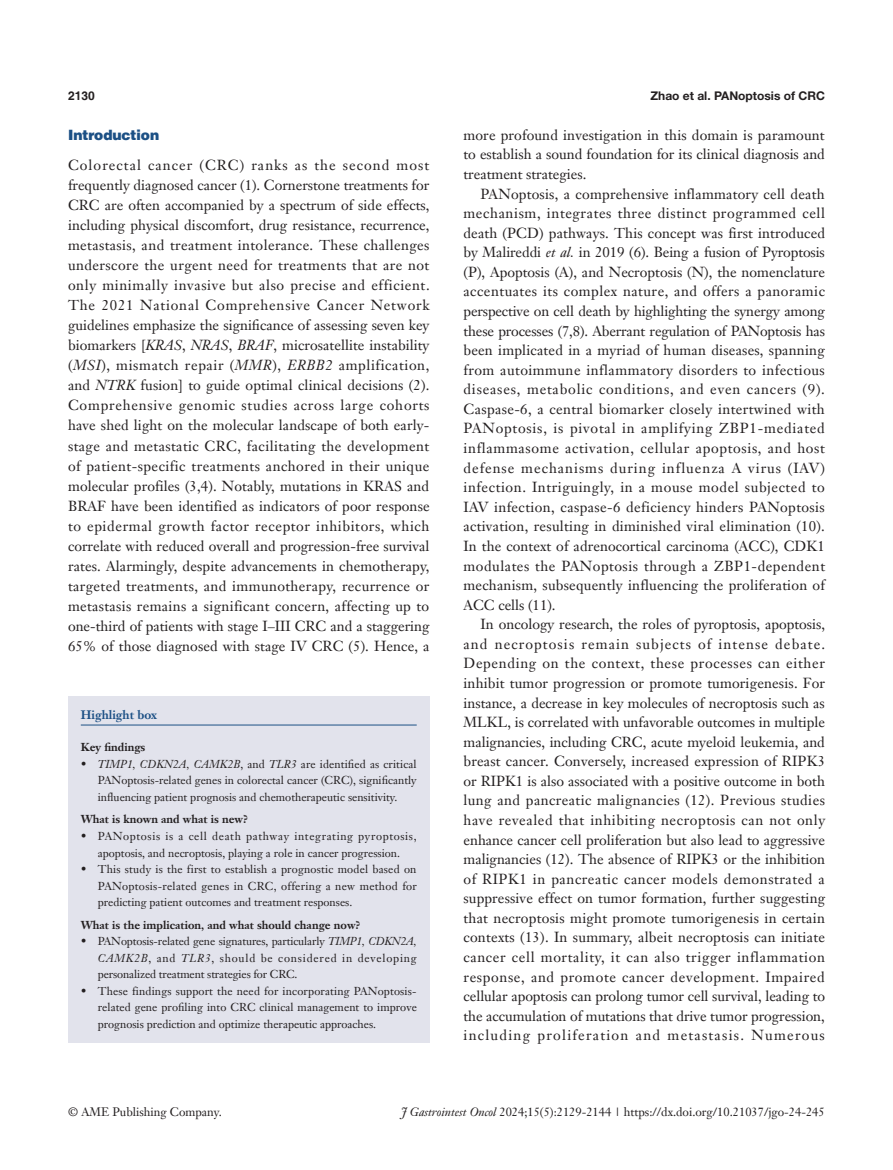
<style>
.page{position:relative;width:893px;height:1170px;background:#fff}
.page>*{position:absolute;margin:0;border:0;box-sizing:border-box;transform-origin:0 0}
._1ji-6_5{font:14.25px/19.5px "Janson Text LT";letter-spacing:.005em;color:#231f20;text-align:justify}
._1ji-zhengti{font:900 14.25px "Helvetica";color:#1c5085}
.t1{font:12px "Janson Text LT";color:#231f20}
.t2{font:700 12px "Helvetica Neue LT Pro";color:#231f20}
.Cite{font:700 12px "Janson Text LT";color:#1c5085}
.t3{font:700 12px "Helvetica";color:#231f20}
.box-zhengwen{font:11.25px/16.5px "Janson Text LT";color:#231f20;text-align:justify}
.box-biaoti-1_5mm{font:700 11.25px "Janson Text LT";color:#231f20}
.box-biaoti{font:700 11.25px "Janson Text LT";color:#231f20}
.s1{font-style:italic}
</style>
<div class="page">
<div style="left:68px;top:695px;width:361px;height:347px;background:#e2e3ec"></div>
<hr style="left:81px;top:724px;width:336px;height:1px;background:#1c5085">
<p class="t3" style="left:68px;top:88px;width:28px">2130</p>
<p class="t2" style="left:650px;top:88px;width:176px">Zhao et al. PANoptosis of CRC</p>
<p class="_1ji-zhengti" style="left:68px;top:126px;width:93px">Introduction</p>
<p class="_1ji-6_5" style="left:68px;top:155px;width:363px;line-height:20px">Colorectal cancer (CRC) ranks as the second most frequently diagnosed cancer (1). Cornerstone treatments for CRC are often accompanied by a spectrum of side effects, including physical discomfort, drug resistance, recurrence, metastasis, and treatment intolerance. These challenges underscore the urgent need for treatments that are not only minimally invasive but also precise and efficient.<br>The 2021 National Comprehensive Cancer Network guidelines emphasize the significance of assessing seven key biomarkers [<span class="s1">KRAS</span>, <span class="s1">NRAS</span>, <span class="s1">BRAF</span>, microsatellite instability (<span class="s1">MSI</span>), mismatch repair (<span class="s1">MMR</span>), <span class="s1">ERBB2</span> amplification, and <span class="s1">NTRK</span> fusion] to guide optimal clinical decisions (2).<br>Comprehensive genomic studies across large cohorts have shed light on the molecular landscape of both early&shy;stage and metastatic CRC, facilitating the development of patient-specific treatments anchored in their unique molecular profiles (3,4). Notably, mutations in KRAS and BRAF have been identified as indicators of poor response to epidermal growth factor receptor inhibitors, which correlate with reduced overall and progression-free survival rates. Alarmingly, despite advancements in chemotherapy, targeted treatments, and immunotherapy, recurrence or metastasis remains a significant concern, affecting up to one-third of patients with stage I–III CRC and a staggering 65% of those diagnosed with stage IV CRC (5). Hence, a</p>
<p class="Cite" style="left:81px;top:706px;width:78px">Highlight box</p>
<p class="box-biaoti" style="left:81px;top:739px;width:66px">Key findings</p>
<p class="box-zhengwen" style="left:98px;top:755px;width:320px;text-indent:-17px">• <span class="s1">TIMP1, CDKN2A, CAMK2B</span>, and <span class="s1">TLR3</span> are identified as critical PANoptosis-related genes in colorectal cancer (CRC), significantly influencing patient prognosis and chemotherapeutic sensitivity.</p>
<p class="box-biaoti-1_5mm" style="left:81px;top:812px;width:169px">What is known and what is new?</p>
<p class="box-zhengwen" style="left:81px;top:827px;width:337px;text-align:center">• PANoptosis is a cell death pathway integrating pyroptosis, apoptosis, and necroptosis, playing a role in cancer progression.</p>
<p class="box-zhengwen" style="left:98px;top:860px;width:321px;text-indent:-17px">• This study is the first to establish a prognostic model based on PANoptosis-related genes in CRC, offering a new method for predicting patient outcomes and treatment responses.</p>
<p class="box-biaoti-1_5mm" style="left:81px;top:917px;width:281px">What is the implication, and what should change now?</p>
<p class="box-zhengwen" style="left:98px;top:933px;width:320px;text-indent:-17px">• PANoptosis-related gene signatures, particularly <span class="s1">TIMP1, CDKN2A, CAMK2B</span>, and <span class="s1">TLR3</span>, should be considered in developing personalized treatment strategies for CRC.</p>
<p class="box-zhengwen" style="left:98px;top:982px;width:321px;text-indent:-17px">• These findings support the need for incorporating PANoptosis&shy;related gene profiling into CRC clinical management to improve prognosis prediction and optimize therapeutic approaches.</p>
<p class="_1ji-6_5" style="left:463px;top:125px;width:363px">more profound investigation in this domain is paramount to establish a sound foundation for its clinical diagnosis and treatment strategies.</p>
<p class="_1ji-6_5" style="left:463px;top:184px;width:363px;text-indent:17px">PANoptosis, a comprehensive inflammatory cell death mechanism, integrates three distinct programmed cell death (PCD) pathways. This concept was first introduced by Malireddi <span class="s1">et al.</span> in 2019 (6). Being a fusion of Pyroptosis (P), Apoptosis (A), and Necroptosis (N), the nomenclature accentuates its complex nature, and offers a panoramic perspective on cell death by highlighting the synergy among these processes (7,8). Aberrant regulation of PANoptosis has been implicated in a myriad of human diseases, spanning from autoimmune inflammatory disorders to infectious diseases, metabolic conditions, and even cancers (9).<br>Caspase-6, a central biomarker closely intertwined with PANoptosis, is pivotal in amplifying ZBP1-mediated inflammasome activation, cellular apoptosis, and host defense mechanisms during influenza A virus (IAV) infection. Intriguingly, in a mouse model subjected to IAV infection, caspase-6 deficiency hinders PANoptosis activation, resulting in diminished viral elimination (10).<br>In the context of adrenocortical carcinoma (ACC), CDK1 modulates the PANoptosis through a ZBP1-dependent mechanism, subsequently influencing the proliferation of ACC cells (11).</p>
<p class="_1ji-6_5" style="left:463px;top:614px;width:363px;text-indent:17px">In oncology research, the roles of pyroptosis, apoptosis, and necroptosis remain subjects of intense debate.<br>Depending on the context, these processes can either inhibit tumor progression or promote tumorigenesis. For instance, a decrease in key molecules of necroptosis such as MLKL, is correlated with unfavorable outcomes in multiple malignancies, including CRC, acute myeloid leukemia, and breast cancer. Conversely, increased expression of RIPK3 or RIPK1 is also associated with a positive outcome in both lung and pancreatic malignancies (12). Previous studies have revealed that inhibiting necroptosis can not only enhance cancer cell proliferation but also lead to aggressive malignancies (12). The absence of RIPK3 or the inhibition of RIPK1 in pancreatic cancer models demonstrated a suppressive effect on tumor formation, further suggesting that necroptosis might promote tumorigenesis in certain contexts (13). In summary, albeit necroptosis can initiate cancer cell mortality, it can also trigger inflammation response, and promote cancer development. Impaired cellular apoptosis can prolong tumor cell survival, leading to the accumulation of mutations that drive tumor progression, including proliferation and metastasis. Numerous</p>
<p class="t1" style="left:68px;top:1104px;width:155px">© AME Publishing Company.</p>
<p class="t1" style="left:401px;top:1104px;width:425px"><span class="s1">J Gastrointest Oncol</span> 2024;15(5):2129-2144 | https://dx.doi.org/10.21037/jgo-24-245</p>
</div>
